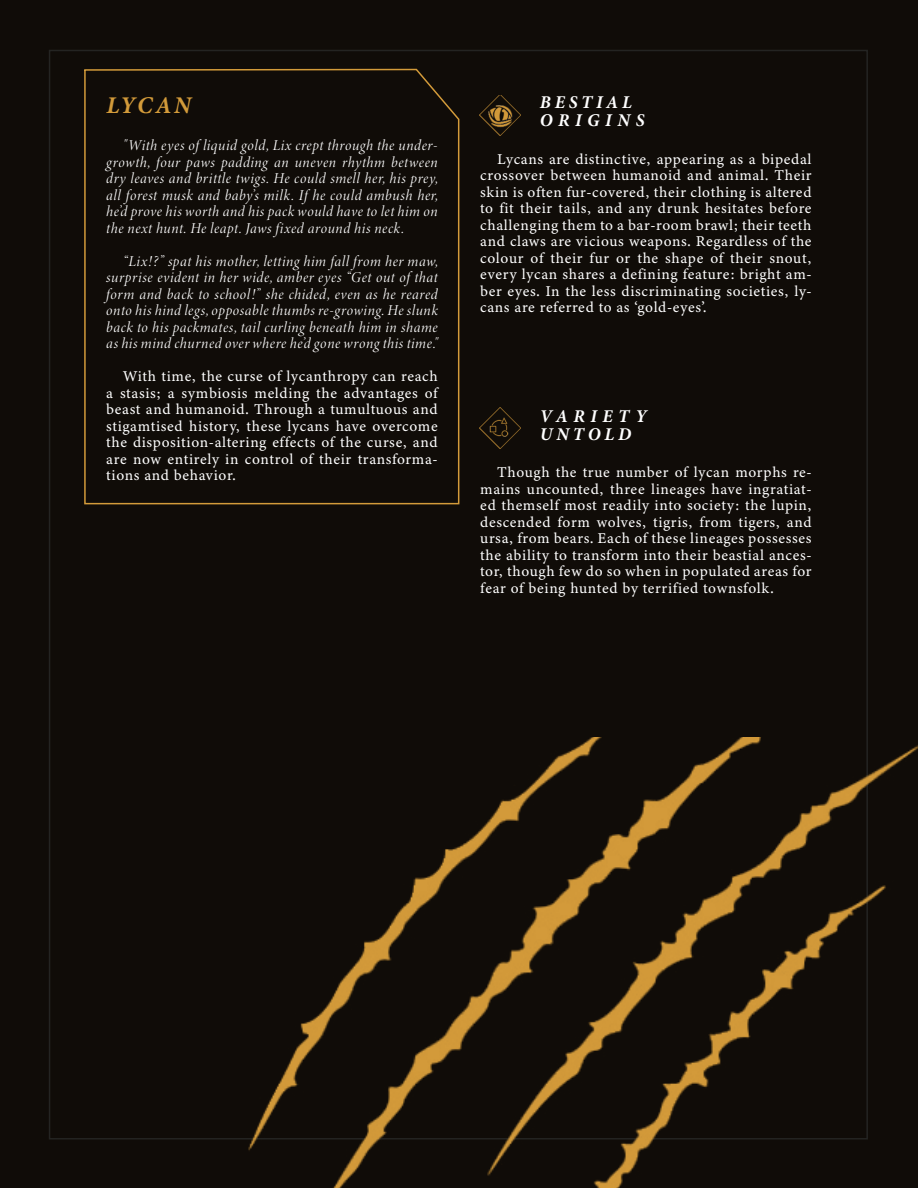
<style>
.page{position:relative;width:918px;height:1188px;background:#100c08}
.page>*{position:absolute;margin:0;border:0;box-sizing:border-box;transform-origin:0 0}
.t1{font:italic 700 24px "Minion Pro";letter-spacing:.095em;color:#d39b3a}
.t2{font:italic 700 18px/18px "Minion Pro";letter-spacing:.25em;color:#fff}
.t3{font:italic 700 18px/18px "Minion Pro";letter-spacing:.215em;color:#fff}
.t4{font:15px/16.5px "Minion Variable Concept";letter-spacing:.04em;color:#fff;text-align:justify}
.t5{font:italic 15px/16.5px "Minion Variable Concept";letter-spacing:.04em;color:#fff;text-align:justify}
</style>
<div class="page">
<img style="left:480px;top:95px;width:40px;height:41px">
<img style="left:480px;top:408px;width:40px;height:41px">
<svg style="left:84px;top:68px;width:376px;height:437px"></svg>
<img style="left:248px;top:737px;width:670px;height:451px">
<h1 class="t1" style="left:106px;top:88px;width:86px">LYCAN</h1>
<p class="t5" style="left:106px;top:137px;width:333px;text-indent:17px">"With eyes of liquid gold, Lix crept through the under&shy;growth, four paws padding an uneven rhythm between dry leaves and brittle twigs. He could smell her, his prey, all forest musk and baby’s milk. If he could ambush her, he’d prove his worth and his pack would have to let him on the next hunt. He leapt. Jaws fixed around his neck.</p>
<p class="t5" style="left:106px;top:253px;width:333px;text-indent:17px">“Lix!?” spat his mother, letting him fall from her maw, surprise evident in her wide, amber eyes “Get out of that form and back to school!” she chided, even as he reared onto his hind legs, opposable thumbs re-growing. He slunk back to his packmates, tail curling beneath him in shame as his mind churned over where he’d gone wrong this time."</p>
<p class="t4" style="left:106px;top:368px;width:333px;text-indent:17px">With time, the curse of lycanthropy can reach a stasis; a symbiosis melding the advantages of beast and humanoid. Through a tumultuous and stigamtised history, these lycans have overcome the disposition-altering effects of the curse, and are now entirely in control of their transforma&shy;tions and behavior.</p>
<p class="t2" style="left:540px;top:93px;width:106px">BESTIAL<br>ORIGINS</p>
<p class="t4" style="left:480px;top:151px;width:333px;text-indent:17px">Lycans are distinctive, appearing as a bipedal crossover between humanoid and animal. Their skin is often fur-covered, their clothing is altered to fit their tails, and any drunk hesitates before challenging them to a bar-room brawl; their teeth and claws are vicious weapons. Regardless of the colour of their fur or the shape of their snout, every lycan shares a defining feature: bright am&shy;ber eyes. In the less discriminating societies, ly&shy;cans are referred to as ‘gold-eyes’.</p>
<p class="t3" style="left:540px;top:407px;width:108px">VARIETY<br>UNTOLD</p>
<p class="t4" style="left:480px;top:464px;width:333px;text-indent:17px">Though the true number of lycan morphs re&shy;mains uncounted, three lineages have ingratiat&shy;ed themself most readily into society: the lupin, descended form wolves, tigris, from tigers, and ursa, from bears. Each of these lineages possesses the ability to transform into their beastial ances&shy;tor, though few do so when in populated areas for fear of being hunted by terrified townsfolk.</p>
</div>
